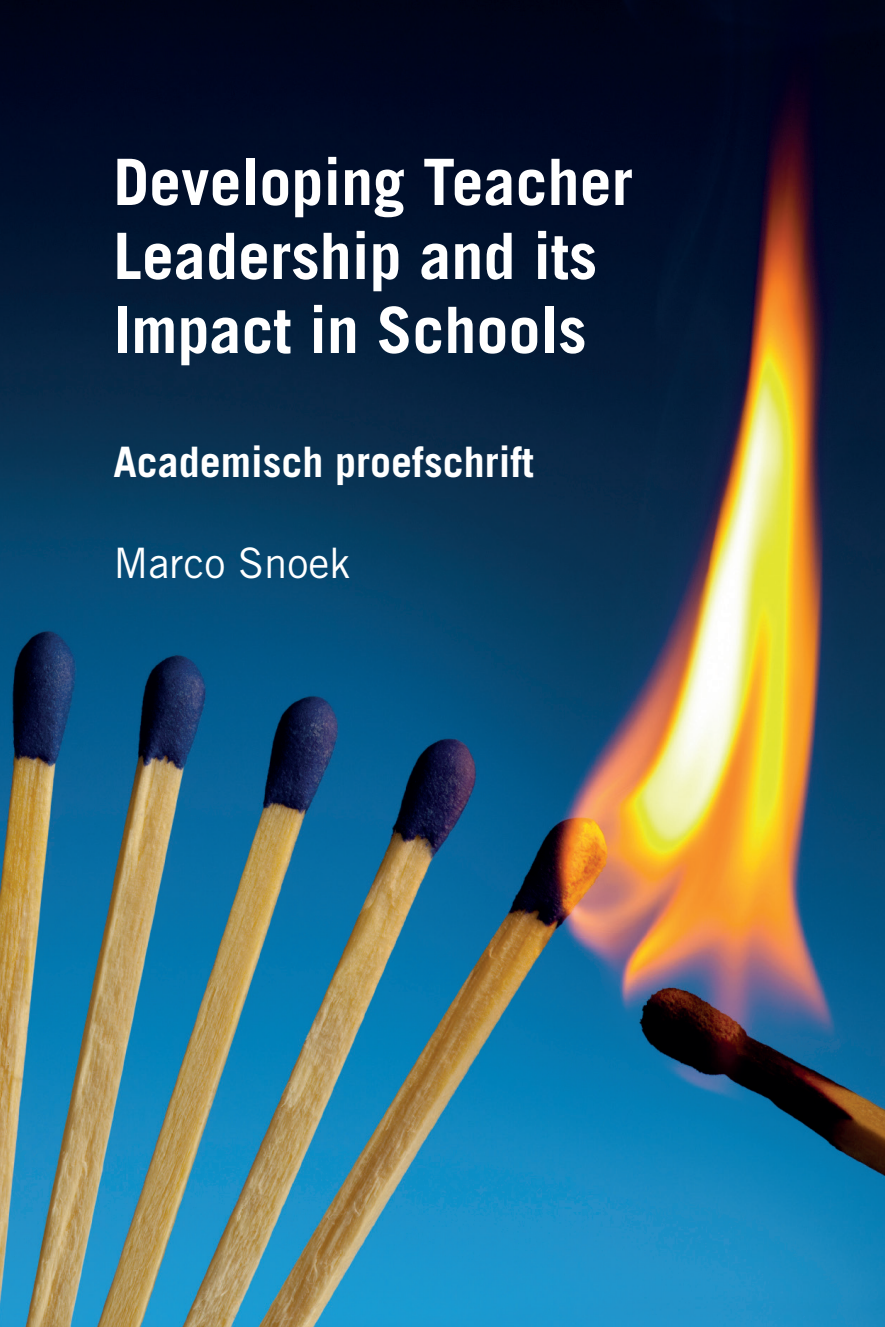
<style>
.page{position:relative;width:885px;height:1327px;background:#fff}
.page>*{position:absolute;margin:0;border:0;box-sizing:border-box;transform-origin:0 0}
.t1{font:700 64px/74px "Trade Gothic LT Std";color:#fff}
.t2{font:700 42px "Trade Gothic LT Std";color:#fff}
.t3{font:42px "Trade Gothic LT Std";color:#fff}
</style>
<div class="page">
<img style="left:0;top:0;width:884px;height:1327px">
<p class="t1" style="left:113px;top:144px;width:521px">Developing Teacher<br>Leadership and its<br>Impact in Schools</p>
<p class="t2" style="left:113px;top:437px;width:422px">Academisch proefschrift</p>
<p class="t3" style="left:113px;top:538px;width:238px">Marco Snoek</p>
</div>
